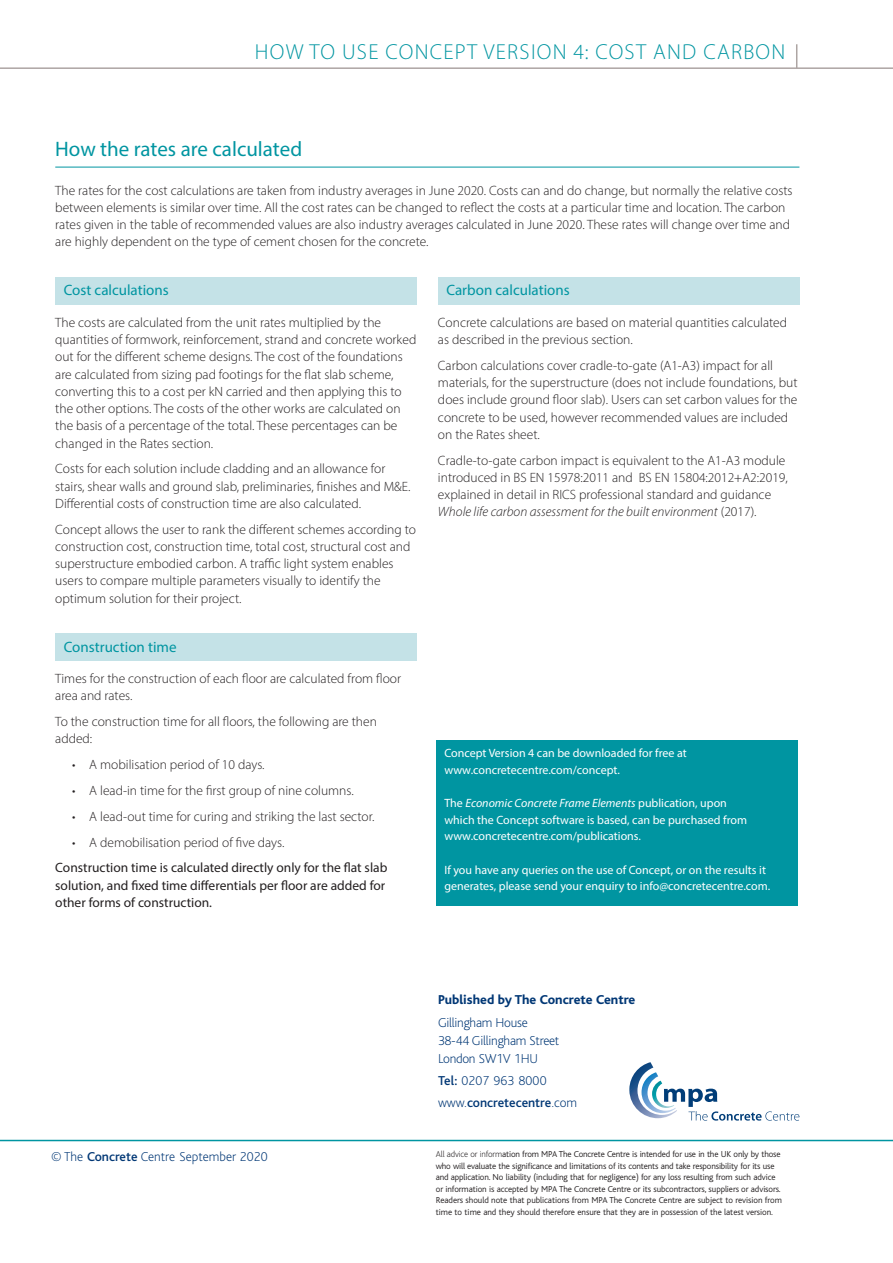
<style>
.page{position:relative;width:893px;height:1263px;background:#fff}
.page>*{position:absolute;margin:0;border:0;box-sizing:border-box;transform-origin:0 0}
.t1{font:300 21.75px "Myriad Pro";letter-spacing:.06em;color:#0095a1}
.t2{font:21px "Myriad Pro";color:#0095a1}
.t3{font:15px "Myriad Pro";color:#0095a1}
.t4{font:300 13.5px/17.2px "Myriad Pro";color:#231f20}
.t5{font:13.5px/17.2px "Myriad Pro";color:#231f20}
.t6{font:200 13.5px/18px "Bliss";letter-spacing:-.02em;color:#013775}
.t7{font:200 13.5px/22.2px "Bliss";letter-spacing:.01em;color:#013775}
.t8{font:200 13.5px "Bliss";color:#013775}
.t9{font:800 13.5px "Bliss";color:#013775}
.t10{font:12px/16.5px "Myriad Pro";color:#fff}
.t11{font:300 9px/11.6px "Bliss";letter-spacing:-.01em;color:#231f20}
.s1{font-style:italic}
.s2{font-weight:500}
.s3{font-weight:200}
</style>
<div class="page">
<svg style="left:796px;top:44px;width:1px;height:23px"></svg>
<hr style="left:0;top:67px;width:893px;height:2px;background:#ada5a3">
<hr style="left:55px;top:167px;width:744px;height:1px;background:#0095a1">
<div style="left:55px;top:277px;width:362px;height:28px;background:#c4e2e7"></div>
<div style="left:55px;top:633px;width:362px;height:28px;background:#c4e2e7"></div>
<div style="left:438px;top:277px;width:361px;height:28px;background:#c4e2e7"></div>
<hr style="left:0;top:1140px;width:893px;height:1px;background:#0095a1">
<svg style="left:629px;top:1062px;width:170px;height:58px"></svg>
<div style="left:436px;top:748px;width:361px;height:158px;background:#0095a1"></div>
<div style="left:436px;top:740px;width:361px;height:45px;background:#0095a1"></div>
<h1 class="t1" style="left:255px;top:38px;width:532px">HOW TO USE CONCEPT VERSION 4: COST AND CARBON</h1>
<h2 class="t2" style="left:55px;top:136px;width:248px">How the rates are calculated</h2>
<p class="t4" style="left:55px;top:181px;width:739px">The rates for the cost calculations are taken from industry averages in June 2020. Costs can and do change, but normally the relative costs between elements is similar over time. All the cost rates can be changed to reflect the costs at a particular time and location. The carbon rates given in the table of recommended values are also industry averages calculated in June 2020. These rates will change over time and are highly dependent on the type of cement chosen for the concrete.</p>
<p class="t3" style="left:64px;top:281px;width:107px">Cost calculations</p>
<p class="t4" style="left:55px;top:314px;width:363px">The costs are calculated from the unit rates multiplied by the quantities of formwork, reinforcement, strand and concrete worked out for the different scheme designs. The cost of the foundations are calculated from sizing pad footings for the flat slab scheme, converting this to a cost per kN carried and then applying this to the other options. The costs of the other works are calculated on the basis of a percentage of the total. These percentages can be changed in the Rates section.</p>
<p class="t4" style="left:55px;top:460px;width:357px">Costs for each solution include cladding and an allowance for stairs, shear walls and ground slab, preliminaries, finishes and M&amp;E.<br>Differential costs of construction time are also calculated.</p>
<p class="t4" style="left:55px;top:520px;width:362px">Concept allows the user to rank the different schemes according to construction cost, construction time, total cost, structural cost and superstructure embodied carbon. A traffic light system enables users to compare multiple parameters visually to identify the optimum solution for their project.</p>
<p class="t3" style="left:64px;top:637px;width:114px">Construction time</p>
<p class="t4" style="left:55px;top:670px;width:347px">Times for the construction of each floor are calculated from floor area and rates.</p>
<p class="t4" style="left:55px;top:713px;width:323px">To the construction time for all floors, the following are then added:</p>
<p class="t4" style="left:72px;top:756px;width:194px">• A mobilisation period of 10 days.</p>
<p class="t4" style="left:72px;top:782px;width:283px">• A lead-in time for the first group of nine columns.</p>
<p class="t4" style="left:72px;top:807px;width:304px">• A lead-out time for curing and striking the last sector.</p>
<p class="t4" style="left:72px;top:833px;width:214px">• A demobilisation period of five days.</p>
<p class="t5" style="left:55px;top:859px;width:334px">Construction time is calculated directly only for the flat slab solution, and fixed time differentials per floor are added for other forms of construction.</p>
<p class="t3" style="left:446px;top:281px;width:125px">Carbon calculations</p>
<p class="t4" style="left:438px;top:314px;width:351px">Concrete calculations are based on material quantities calculated as described in the previous section.</p>
<p class="t4" style="left:438px;top:357px;width:361px">Carbon calculations cover cradle-to-gate (A1-A3) impact for all materials, for the superstructure (does not include foundations, but does include ground floor slab). Users can set carbon values for the concrete to be used, however recommended values are included on the Rates sheet.</p>
<p class="t4" style="left:438px;top:451px;width:351px">Cradle-to-gate carbon impact is equivalent to the A1-A3 module introduced in BS EN 15978:2011 and BS EN 15804:2012+A2:2019, explained in detail in RICS professional standard and guidance <span class="s1">Whole life carbon assessment for the built environment</span> (2017).</p>
<p class="t10" style="left:444px;top:745px;width:244px">Concept Version 4 can be downloaded for free at www.concretecentre.com/concept.</p>
<p class="t10" style="left:444px;top:795px;width:304px">The <span class="s1">Economic Concrete Frame Elements</span> publication, upon which the Concept software is based, can be purchased from www.concretecentre.com/publications.</p>
<p class="t10" style="left:444px;top:861px;width:327px">If you have any queries on the use of Concept, or on the results it generates, please send your enquiry to info@concretecentre.com.</p>
<p class="t8" style="left:51px;top:1149px;width:218px">© The <span class="s2">Concrete</span> Centre September 2020</p>
<p class="t9" style="left:438px;top:993px;width:199px">Published by The Concrete Centre</p>
<p class="t6" style="left:438px;top:1013px;width:123px">Gillingham House<br>38-44 Gillingham Street<br>London SW1V 1HU</p>
<p class="t7" style="left:438px;top:1069px;width:141px"><span class="s2">Tel:</span> 0207 963 8000 www.<span class="s2">concretecentre</span>.com</p>
<p class="t11" style="left:436px;top:1148px;width:348px"><span class="s3">All advice or inform</span>ation from MPA The Concrete Centre is intended for use in the UK only by those who will evaluate the significance and limitations of its contents and take responsibility for its use and application. No liability (including that for negligence) for any loss resulting from such advice or information is accepted by MPA The Concrete Centre or its subcontractors, suppliers or advisors.<br>Readers should note that publications from MPA The Concrete Centre are subject to revision from time to time and they should therefore ensure that they are in possession of the latest version.</p>
</div>
